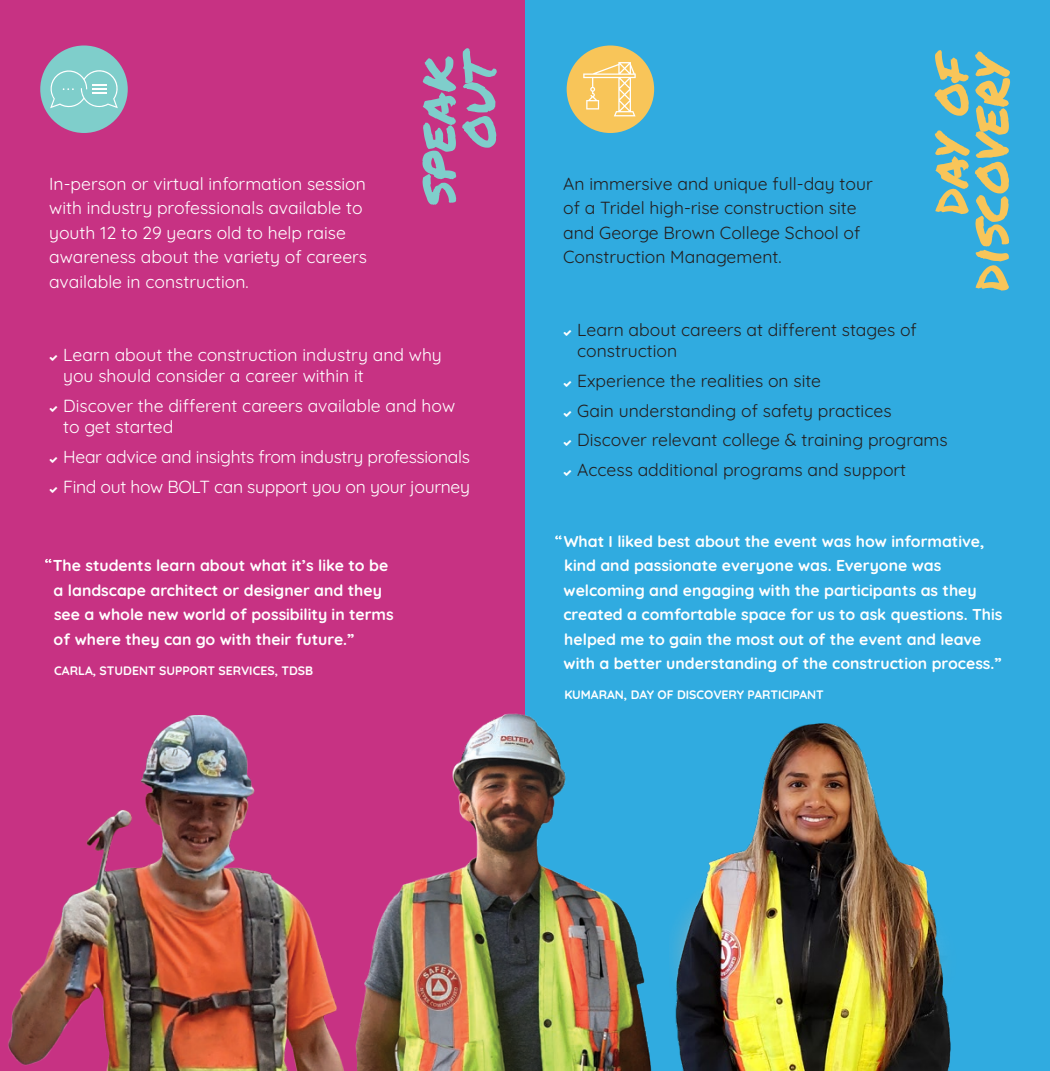
<style>
.page{position:relative;width:1050px;height:1071px;background:#fff}
.page>*{position:absolute;margin:0;border:0;box-sizing:border-box;transform-origin:0 0}
.t1{font:54.25px/40.2px "Permanent Marker";color:#f8c559;text-align:right}
.t2{font:54.25px/40.2px "Permanent Marker";color:#7fcecb;text-align:right}
.t3{font:300 17.5px/24.5px "Quicksand";color:#231f20}
.t4{font:300 17.5px/24.5px "Quicksand";color:#fff}
.t5{font:300 17.5px "Quicksand";letter-spacing:-.02em;color:#fff}
.t6{font:300 15.75px/24.5px "Quicksand";color:#fff}
.t7{font:300 12.25px "Quicksand";color:#fff}
</style>
<div class="page">
<div style="left:0;top:0;width:526px;height:1071px;background:#c73283"></div>
<div style="left:525px;top:0;width:525px;height:1071px;background:#30abe0"></div>
<img style="left:8px;top:715px;width:302px;height:356px">
<img style="left:310px;top:713px;width:342px;height:358px">
<img style="left:674px;top:723px;width:277px;height:348px">
<div style="left:40px;top:46px;width:88px;height:87px;background:#7fcecb;border-radius:50%"></div>
<svg style="left:50px;top:70px;width:68px;height:39px"></svg>
<div style="left:567px;top:46px;width:87px;height:87px;background:#f8c559;border-radius:50%"></div>
<svg style="left:583px;top:62px;width:53px;height:54px"></svg>
<svg style="left:555px;top:535px;width:7px;height:4px"></svg>
<svg style="left:45px;top:559px;width:7px;height:4px"></svg>
<p class="t2" style="left:414px;top:205px;width:159px;rotate:-90deg">speak out</p>
<p class="t1" style="left:926px;top:291px;width:244px;rotate:-90deg">day of discovery</p>
<p class="t4" style="left:49px;top:170px;width:319px">In-person or virtual information session with industry professionals available to youth 12 to 29 years old to help raise awareness about the variety of careers available in construction.</p>
<p class="t3" style="left:563px;top:170px;width:311px">An immersive and unique full-day tour of a Tridel high-rise construction site and George Brown College School of Construction Management.</p>
<p class="t4" style="left:63px;top:343px;width:380px;line-height:21px">Learn about the construction industry and why you should consider a career within it</p>
<p class="t4" style="left:63px;top:394px;width:394px;line-height:21px">Discover the different careers available and how to get started</p>
<p class="t5" style="left:63px;top:443px;width:408px">Hear advice and insights from industry professionals</p>
<p class="t5" style="left:63px;top:473px;width:408px">Find out how BOLT can support you on your journey</p>
<p class="t6" style="left:53px;top:552px;width:343px">The students learn about what it’s like to be a landscape architect or designer and they see a whole new world of possibility in terms of where they can go with their future.”</p>
<p class="t7" style="left:54px;top:661px;width:261px">CARLA, STUDENT SUPPORT SERVICES, TDSB</p>
<p class="t3" style="left:577px;top:318px;width:341px;line-height:21px">Learn about careers at different stages of construction</p>
<p class="t3" style="left:577px;top:367px;width:246px">Experience the realities on site</p>
<p class="t3" style="left:577px;top:396px;width:316px">Gain understanding of safety practices</p>
<p class="t3" style="left:577px;top:426px;width:372px">Discover relevant college &amp; training programs</p>
<p class="t3" style="left:577px;top:456px;width:331px">Access additional programs and support</p>
<p class="t6" style="left:563px;top:527px;width:440px">What I liked best about the event was how informative, kind and passionate everyone was. Everyone was welcoming and engaging with the participants as they created a comfortable space for us to ask questions. This helped me to gain the most out of the event and leave with a better understanding of the construction process.”</p>
<p class="t7" style="left:564px;top:685px;width:261px">KUMARAN, DAY OF DISCOVERY PARTICIPANT</p>
</div>
